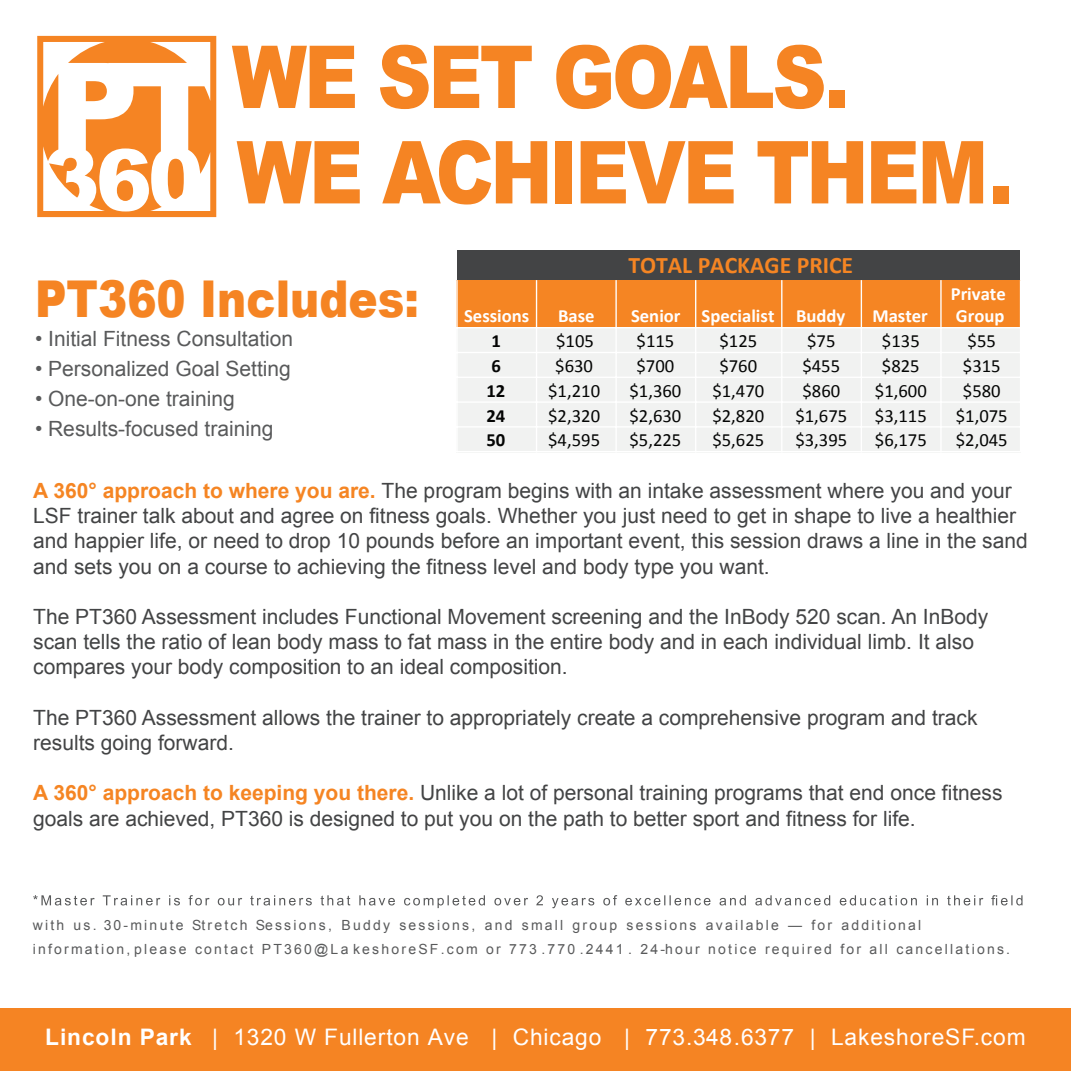
<style>
.page{position:relative;width:1071px;height:1071px;background:#fff}
.page>*{position:absolute;margin:0;border:0;box-sizing:border-box;transform-origin:0 0}
.t1{font:900 86.98px/95.4px "Arial";letter-spacing:-.04em;color:#f58423;scale:.86 1}
.t2{font:900 50.75px "Arial";color:#f58423;scale:.86 1}
.t3{font:700 23.8px "Calibri";color:#f58523}
.t4{font:22.75px "Arial";letter-spacing:.04em;color:#fff}
.t5{font:21px/25.2px "Arial";color:#434445}
.t6{font:21px "Arial";color:#595a5b}
.t7{font:18.72px "Calibri";color:#040504}
.t8{font:700 18.72px/22.8px "Calibri";color:#fff}
.t9{font:700 18.72px "Calibri";color:#040504}
.t10{font:14px/24.5px "Arial";letter-spacing:.16em;color:#595a5b}
.s1{font-weight:700;color:#f58523}
.s2{font-weight:700}
</style>
<div class="page">
<svg style="left:33px;top:895px;width:990px;height:13px"></svg>
<div style="left:0;top:1008px;width:1071px;height:63px;background:#f58423"></div>
<svg style="left:37px;top:36px;width:179px;height:181px"></svg>
<div style="left:458px;top:250px;width:562px;height:31px;background:#434445"></div>
<div style="left:456px;top:280px;width:565px;height:48px;background:#f58523"></div>
<div style="left:456px;top:327px;width:565px;height:125px;background:#f1f2f1"></div>
<hr style="left:456px;top:280px;width:2px;height:172px;background:#fff">
<hr style="left:536px;top:280px;width:1px;height:172px;background:#fff">
<hr style="left:615px;top:280px;width:2px;height:172px;background:#fff">
<hr style="left:695px;top:280px;width:1px;height:172px;background:#fff">
<hr style="left:781px;top:280px;width:1px;height:172px;background:#fff">
<hr style="left:861px;top:280px;width:1px;height:172px;background:#fff">
<hr style="left:940px;top:280px;width:2px;height:172px;background:#fff">
<hr style="left:1020px;top:280px;width:1px;height:172px;background:#fff">
<hr style="left:456px;top:327px;width:564px;height:1px;background:#fff">
<hr style="left:456px;top:352px;width:564px;height:1px;background:#fff">
<hr style="left:456px;top:377px;width:564px;height:1px;background:#fff">
<hr style="left:456px;top:401px;width:564px;height:2px;background:#fff">
<hr style="left:456px;top:426px;width:564px;height:2px;background:#fff">
<hr style="left:456px;top:451px;width:564px;height:1px;background:#fff">
<h1 class="t1" style="left:232px;top:26px;width:910px">WE SET GOALS.<br>WE ACHIEVE THEM.</h1>
<p class="t3" style="left:628px;top:256px;width:226px">TOTAL PACKAGE PRICE</p>
<h2 class="t2" style="left:35px;top:261px;width:448px">PT360 Includes:</h2>
<p class="t6" style="left:35px;top:327px;width:260px">• Initial Fitness Consultation</p>
<p class="t6" style="left:35px;top:357px;width:257px">• Personalized Goal Setting</p>
<p class="t6" style="left:35px;top:387px;width:201px">• One-on-one training</p>
<p class="t6" style="left:35px;top:417px;width:240px">• Results-focused training</p>
<p class="t8" style="left:951px;top:284px;width:57px">Private<br>Group</p>
<p class="t8" style="left:464px;top:306px;width:67px">Sessions</p>
<p class="t8" style="left:558px;top:306px;width:38px">Base</p>
<p class="t8" style="left:631px;top:306px;width:216px">Senior Specialist Buddy</p>
<p class="t8" style="left:872px;top:306px;width:57px">Master</p>
<p class="t9" style="left:492px;top:333px;width:11px">1</p>
<p class="t7" style="left:556px;top:333px;width:39px">$105</p>
<p class="t7" style="left:637px;top:333px;width:39px">$115</p>
<p class="t7" style="left:719px;top:333px;width:39px">$125</p>
<p class="t7" style="left:807px;top:333px;width:30px">$75</p>
<p class="t7" style="left:882px;top:333px;width:39px">$135</p>
<p class="t7" style="left:968px;top:333px;width:30px">$55</p>
<p class="t9" style="left:492px;top:358px;width:11px">6</p>
<p class="t7" style="left:555px;top:358px;width:39px">$630</p>
<p class="t7" style="left:637px;top:358px;width:39px">$700</p>
<p class="t7" style="left:719px;top:358px;width:39px">$760</p>
<p class="t7" style="left:802px;top:358px;width:39px">$455</p>
<p class="t7" style="left:882px;top:358px;width:39px">$825</p>
<p class="t7" style="left:963px;top:358px;width:39px">$315</p>
<p class="t9" style="left:486px;top:383px;width:20px">12</p>
<p class="t7" style="left:548px;top:383px;width:53px">$1,210</p>
<p class="t7" style="left:629px;top:383px;width:53px">$1,360</p>
<p class="t7" style="left:712px;top:383px;width:53px">$1,470</p>
<p class="t7" style="left:802px;top:383px;width:39px">$860</p>
<p class="t7" style="left:875px;top:383px;width:53px">$1,600</p>
<p class="t7" style="left:963px;top:383px;width:39px">$580</p>
<p class="t9" style="left:486px;top:408px;width:20px">24</p>
<p class="t7" style="left:548px;top:408px;width:53px">$2,320</p>
<p class="t7" style="left:629px;top:408px;width:53px">$2,630</p>
<p class="t7" style="left:712px;top:408px;width:53px">$2,820</p>
<p class="t7" style="left:795px;top:408px;width:53px">$1,675</p>
<p class="t7" style="left:875px;top:408px;width:53px">$3,115</p>
<p class="t7" style="left:956px;top:408px;width:53px">$1,075</p>
<p class="t9" style="left:486px;top:432px;width:20px">50</p>
<p class="t7" style="left:548px;top:432px;width:53px">$4,595</p>
<p class="t7" style="left:629px;top:432px;width:53px">$5,225</p>
<p class="t7" style="left:712px;top:432px;width:53px">$5,625</p>
<p class="t7" style="left:795px;top:432px;width:53px">$3,395</p>
<p class="t7" style="left:875px;top:432px;width:53px">$6,175</p>
<p class="t7" style="left:956px;top:432px;width:53px">$2,045</p>
<p class="t5" style="left:33px;top:478px;width:996px"><span class="s1">A 360° approach to where you are.</span> The program begins with an intake assessment where you and your LSF trainer talk about and agree on fitness goals. Whether you just need to get in shape to live a healthier and happier life, or need to drop 10 pounds before an important event, this session draws a line in the sand and sets you on a course to achieving the fitness level and body type you want.</p>
<p class="t5" style="left:33px;top:604px;width:956px">The PT360 Assessment includes Functional Movement screening and the InBody 520 scan. An InBody scan tells the ratio of lean body mass to fat mass in the entire body and in each individual limb. It also compares your body composition to an ideal composition.</p>
<p class="t5" style="left:33px;top:705px;width:946px">The PT360 Assessment allows the trainer to appropriately create a comprehensive program and track results going forward.</p>
<p class="t5" style="left:33px;top:781px;width:971px"><span class="s1">A 360° approach to keeping you there.</span> Unlike a lot of personal training programs that end once fitness goals are achieved, PT360 is designed to put you on the path to better sport and fitness for life.</p>
<p class="t10" style="left:33px;top:913px;width:979px">with us. 30-minute Stretch Sessions, Buddy sessions, and small group sessions available — for additional information, please contact PT360@La keshoreSF.com or 773 .770 .2441 . 24-hour notice required for all cancellations.</p>
<p class="t4" style="left:45px;top:1024px;width:982px"><span class="s2">Lincoln Park</span> | 1320 W Fullerton Ave | Chicago | 773.348.6377 | LakeshoreSF.com</p>
</div>
